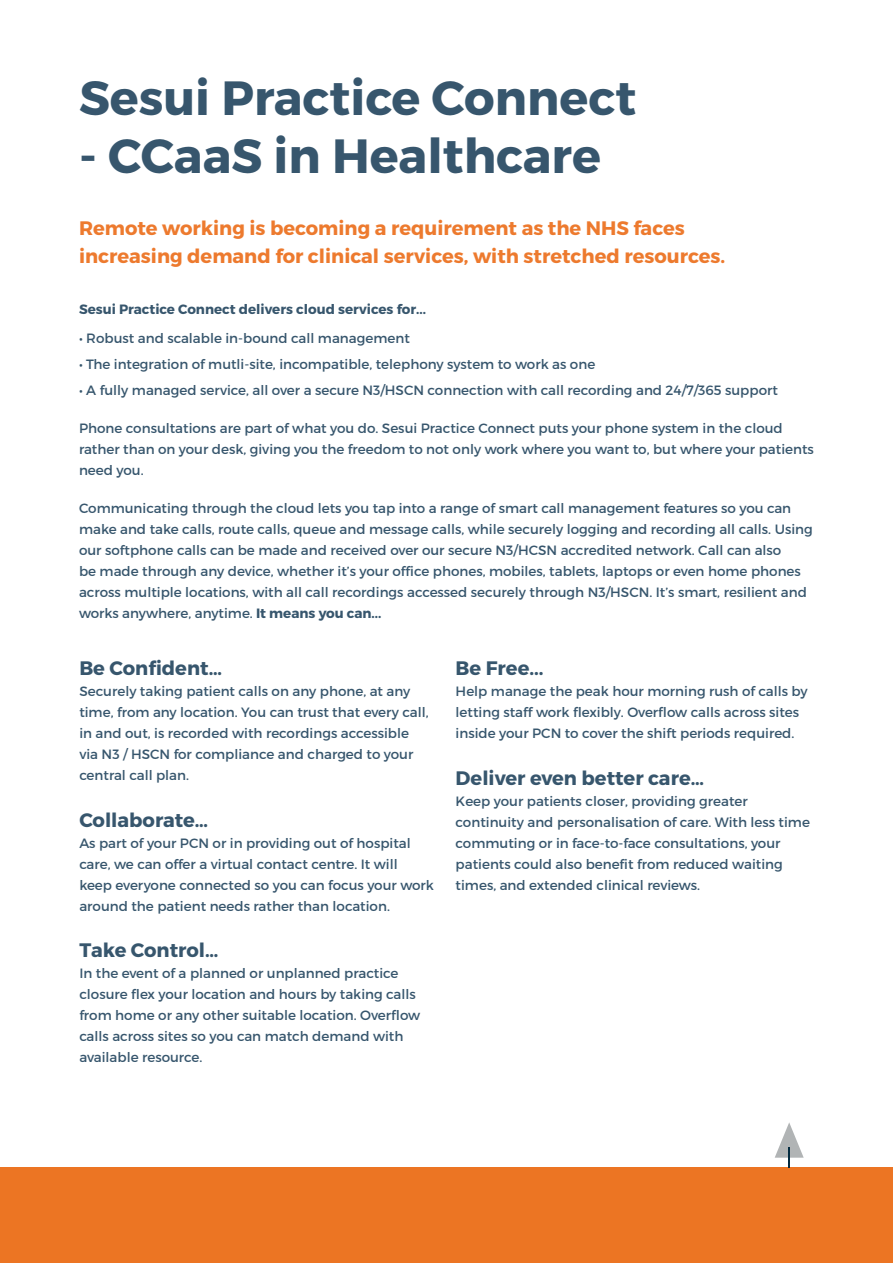
<style>
.page{position:relative;width:893px;height:1263px;background:#fff}
.page>*{position:absolute;margin:0;border:0;box-sizing:border-box;transform-origin:0 0}
.Front_Page_Heading{font:700 48px "Montserrat";color:#37566d}
.Copy{font:700 19.5px/28.5px "Montserrat";color:#ed7a2e}
.Copy-2{font:700 19.5px "Montserrat";color:#37566d}
.Copy-3{font:13.5px/21px "Montserrat";color:#37566d}
.Copy-4{font:700 13.5px "Montserrat";color:#37566d}
.s1{font-weight:700}
</style>
<div class="page">
<div style="left:0;top:1168px;width:893px;height:95px;background:#ec7523"></div>
<svg style="left:775px;top:1122px;width:29px;height:46px"></svg>
<p class="Front_Page_Heading" style="left:79px;top:68px;width:559px">Sesui Practice Connect</p>
<p class="Front_Page_Heading" style="left:79px;top:126px;width:523px">- CCaaS in Healthcare</p>
<p class="Copy" style="left:79px;top:214px;width:648px">Remote working is becoming a requirement as the NHS faces increasing demand for clinical services, with stretched resources.</p>
<p class="Copy-4" style="left:79px;top:301px;width:348px">Sesui Practice Connect delivers cloud services for...</p>
<p class="Copy-3" style="left:79px;top:328px;width:332px">• Robust and scalable in-bound call management</p>
<p class="Copy-3" style="left:79px;top:353px;width:518px">• The integration of mutli-site, incompatible, telephony system to work as one</p>
<p class="Copy-3" style="left:79px;top:380px;width:700px">• A fully managed service, all over a secure N3/HSCN connection with call recording and 24/7/365 support</p>
<p class="Copy-3" style="left:79px;top:418px;width:736px">Phone consultations are part of what you do. Sesui Practice Connect puts your phone system in the cloud rather than on your desk, giving you the freedom to not only work where you want to, but where your patients need you.</p>
<p class="Copy-3" style="left:79px;top:498px;width:735px">Communicating through the cloud lets you tap into a range of smart call management features so you can make and take calls, route calls, queue and message calls, while securely logging and recording all calls. Using our softphone calls can be made and received over our secure N3/HCSN accredited network. Call can also<br>be made through any device, whether it’s your office phones, mobiles, tablets, laptops or even home phones across multiple locations, with all call recordings accessed securely through N3/HSCN. It’s smart, resilient and works anywhere, anytime. <span class="s1">It means you can...</span></p>
<p class="Copy-2" style="left:79px;top:656px;width:144px">Be Confident…</p>
<p class="Copy-3" style="left:79px;top:681px;width:351px">Securely taking patient calls on any phone, at any time, from any location. You can trust that every call, in and out, is recorded with recordings accessible via N3 / HSCN for compliance and charged to your central call plan.</p>
<p class="Copy-2" style="left:79px;top:808px;width:130px">Collaborate…</p>
<p class="Copy-3" style="left:79px;top:832px;width:356px">As part of your PCN or in providing out of hospital care, we can offer a virtual contact centre. It will<br>keep everyone connected so you can focus your work around the patient needs rather than location.</p>
<p class="Copy-2" style="left:79px;top:938px;width:141px">Take Control…</p>
<p class="Copy-3" style="left:79px;top:963px;width:342px">In the event of a planned or unplanned practice closure flex your location and hours by taking calls from home or any other suitable location. Overflow calls across sites so you can match demand with available resource.</p>
<p class="Copy-2" style="left:456px;top:656px;width:90px">Be Free...</p>
<p class="Copy-3" style="left:456px;top:681px;width:354px">Help manage the peak hour morning rush of calls by letting staff work flexibly. Overflow calls across sites inside your PCN to cover the shift periods required.</p>
<p class="Copy-2" style="left:456px;top:766px;width:250px">Deliver even better care…</p>
<p class="Copy-3" style="left:456px;top:790px;width:356px">Keep your patients closer, providing greater continuity and personalisation of care. With less time commuting or in face-to-face consultations, your patients could also benefit from reduced waiting times, and extended clinical reviews.</p>
</div>
